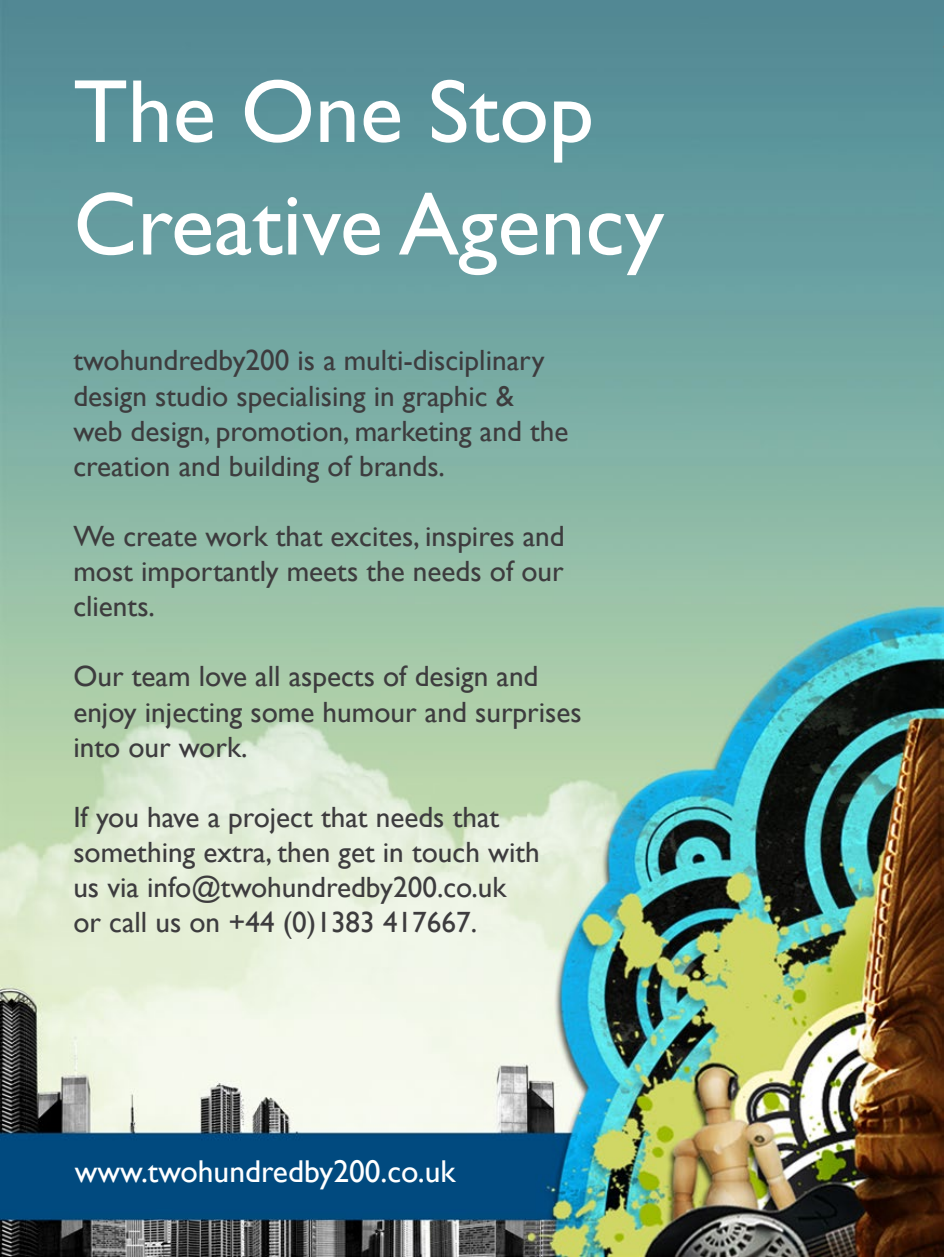
<style>
.page{position:relative;width:944px;height:1257px;background:#fff}
.page>*{position:absolute;margin:0;border:0;box-sizing:border-box;transform-origin:0 0}
.t1{font:90px/112.5px "Gill Sans";color:#fff}
.t2{font:31.5px "Gill Sans";color:#fff}
.t3{font:29.25px/35.1px "Gill Sans";color:#3d3c3e}
</style>
<div class="page">
<img style="left:0;top:0;width:944px;height:1256px">
<h1 class="t1" style="left:73px;top:54px;width:592px">The One Stop<br>Creative Agency</h1>
<p class="t3" style="left:73px;top:343px;width:497px">twohundredby200 is a multi-disciplinary design studio specialising in graphic &amp; web design, promotion, marketing and the creation and building of brands.</p>
<p class="t3" style="left:73px;top:518px;width:493px;text-align:justify">We create work that excites, inspires and most importantly meets the needs of our clients.</p>
<p class="t3" style="left:73px;top:658px;width:510px">Our team love all aspects of design and enjoy injecting some humour and surprises into our work.</p>
<p class="t3" style="left:73px;top:799px;width:468px">If you have a project that needs that something extra, then get in touch with us via info@twohundredby200.co.uk or call us on +44 (0)1383 417667.</p>
<p class="t2" style="left:75px;top:1153px;width:382px">www.twohundredby200.co.uk</p>
</div>
